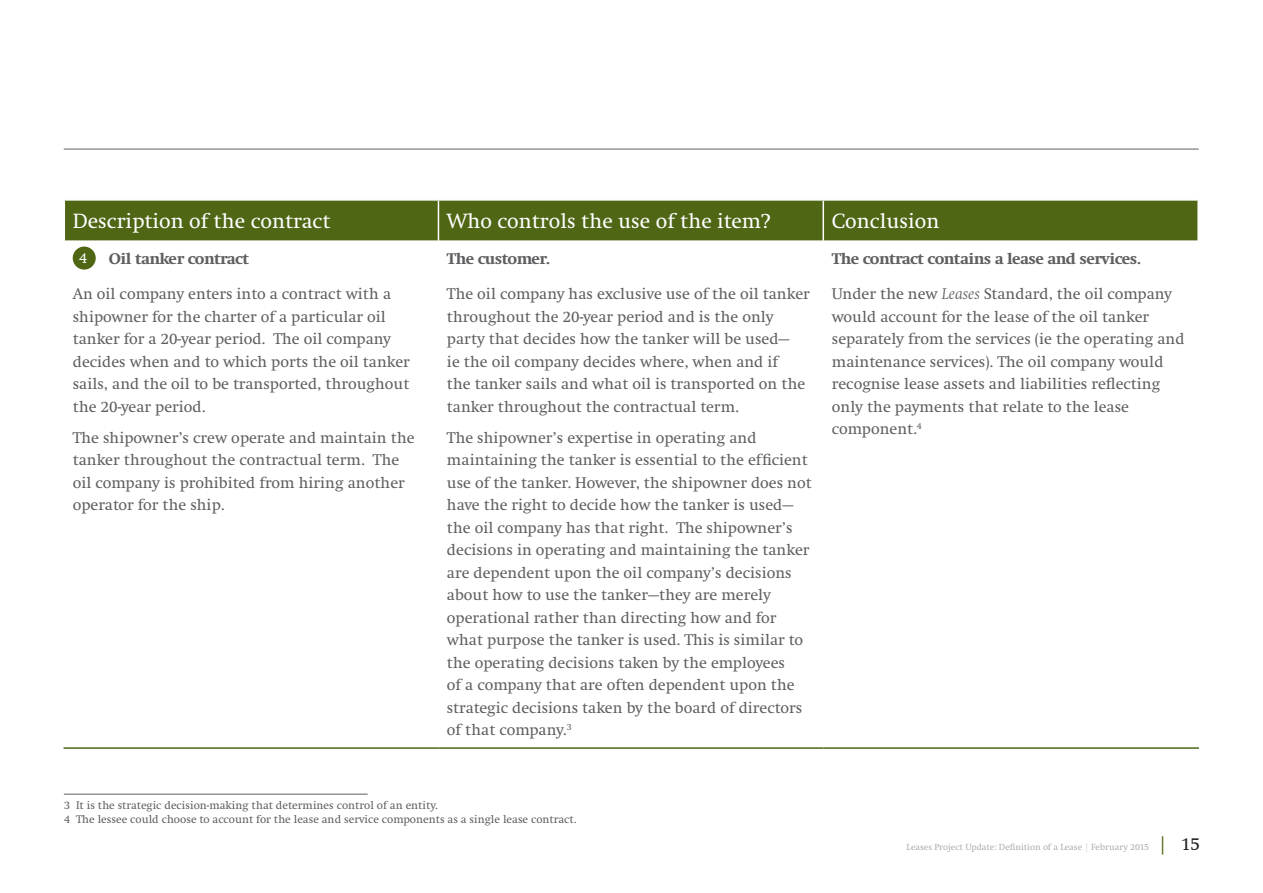
<style>
.page{position:relative;width:1263px;height:893px;background:#fff}
.page>*{position:absolute;margin:0;border:0;box-sizing:border-box;transform-origin:0 0}
._14PT_WHITEOUT_TEXT{font:21px "Swift LT Pro";color:#fff}
.BODY_COPY_10_5PT{font:15.75px/22.5px "Swift LT Pro";color:#5f5f62}
.BODY_COPY_10_5PT-2{font:800 15.75px "Swift LT Pro";color:#5f5f62}
.FOOTNOTE{font:15px "Swift LT Pro";color:#fff}
.FOOTNOTE-2{font:11.25px "Swift LT Pro";color:#5f5f62}
.t1{font:9px "Swift LT Pro";color:#abacb0}
.s1{font-style:italic}
.s2{color:#d3d4d6}
.s3{font-size:18px;color:#4f6615}
.s4{font-size:18px;color:#231f20}
</style>
<div class="page">
<hr style="left:64px;top:149px;width:1135px;height:1px;background:#5f5f62">
<div style="left:65px;top:201px;width:1132px;height:39px;background:#4f6615"></div>
<hr style="left:438px;top:201px;width:1px;height:39px;background:#fff">
<hr style="left:822px;top:201px;width:2px;height:39px;background:#fff">
<hr style="left:64px;top:747px;width:374px;height:2px;background:#4f6615">
<hr style="left:438px;top:747px;width:385px;height:2px;background:#4f6615">
<hr style="left:823px;top:747px;width:376px;height:2px;background:#4f6615">
<hr style="left:64px;top:794px;width:304px;height:1px;background:#5f5f62">
<div style="left:73px;top:247px;width:23px;height:23px;background:#4f6615;border-radius:50%"></div>
<p class="_14PT_WHITEOUT_TEXT" style="left:73px;top:208px;width:259px">Description of the contract</p>
<p class="_14PT_WHITEOUT_TEXT" style="left:447px;top:208px;width:325px">Who controls the use of the item?</p>
<p class="_14PT_WHITEOUT_TEXT" style="left:832px;top:208px;width:109px">Conclusion</p>
<p class="BODY_COPY_10_5PT-2" style="left:109px;top:249px;width:141px">Oil tanker contract</p>
<p class="BODY_COPY_10_5PT-2" style="left:447px;top:249px;width:104px">The customer.</p>
<p class="BODY_COPY_10_5PT-2" style="left:832px;top:249px;width:310px">The contract contains a lease and services.</p>
<p class="BODY_COPY_10_5PT" style="left:73px;top:283px;width:339px">An oil company enters into a contract with a shipowner for the charter of a particular oil tanker for a 20-year period. The oil company decides when and to which ports the oil tanker sails, and the oil to be transported, throughout the 20-year period.</p>
<p class="BODY_COPY_10_5PT" style="left:73px;top:426px;width:343px">The shipowner’s crew operate and maintain the tanker throughout the contractual term. The oil company is prohibited from hiring another operator for the ship.</p>
<p class="FOOTNOTE" style="left:79px;top:249px;width:10px">4</p>
<p class="BODY_COPY_10_5PT" style="left:447px;top:283px;width:364px">The oil company has exclusive use of the oil tanker throughout the 20-year period and is the only party that decides how the tanker will be used—<br>ie the oil company decides where, when and if<br>the tanker sails and what oil is transported on the tanker throughout the contractual term.</p>
<p class="BODY_COPY_10_5PT" style="left:447px;top:426px;width:366px">The shipowner’s expertise in operating and maintaining the tanker is essential to the efficient use of the tanker. However, the shipowner does not have the right to decide how the tanker is used— the oil company has that right. The shipowner’s decisions in operating and maintaining the tanker are dependent upon the oil company’s decisions about how to use the tanker—they are merely operational rather than directing how and for what purpose the tanker is used. This is similar to the operating decisions taken by the employees<br>of a company that are often dependent upon the strategic decisions taken by the board of directors of that company.<sup>3</sup></p>
<p class="BODY_COPY_10_5PT" style="left:832px;top:283px;width:354px">Under the new <span class="s1">Leases</span> Standard, the oil company would account for the lease of the oil tanker separately from the services (ie the operating and maintenance services). The oil company would recognise lease assets and liabilities reflecting only the payments that relate to the lease component.<sup>4</sup></p>
<p class="FOOTNOTE-2" style="left:64px;top:799px;width:375px">3 It is the strategic decision-making that determines control of an entity.</p>
<p class="FOOTNOTE-2" style="left:64px;top:812px;width:514px">4 The lessee could choose to account for the lease and service components as a single lease contract.</p>
<p class="t1" style="left:907px;top:842px;width:295px">Leases Project Update: Definition of a Lease <span class="s2">|</span> February 2015 <span class="s3">|</span> <span class="s4">15</span></p>
</div>
